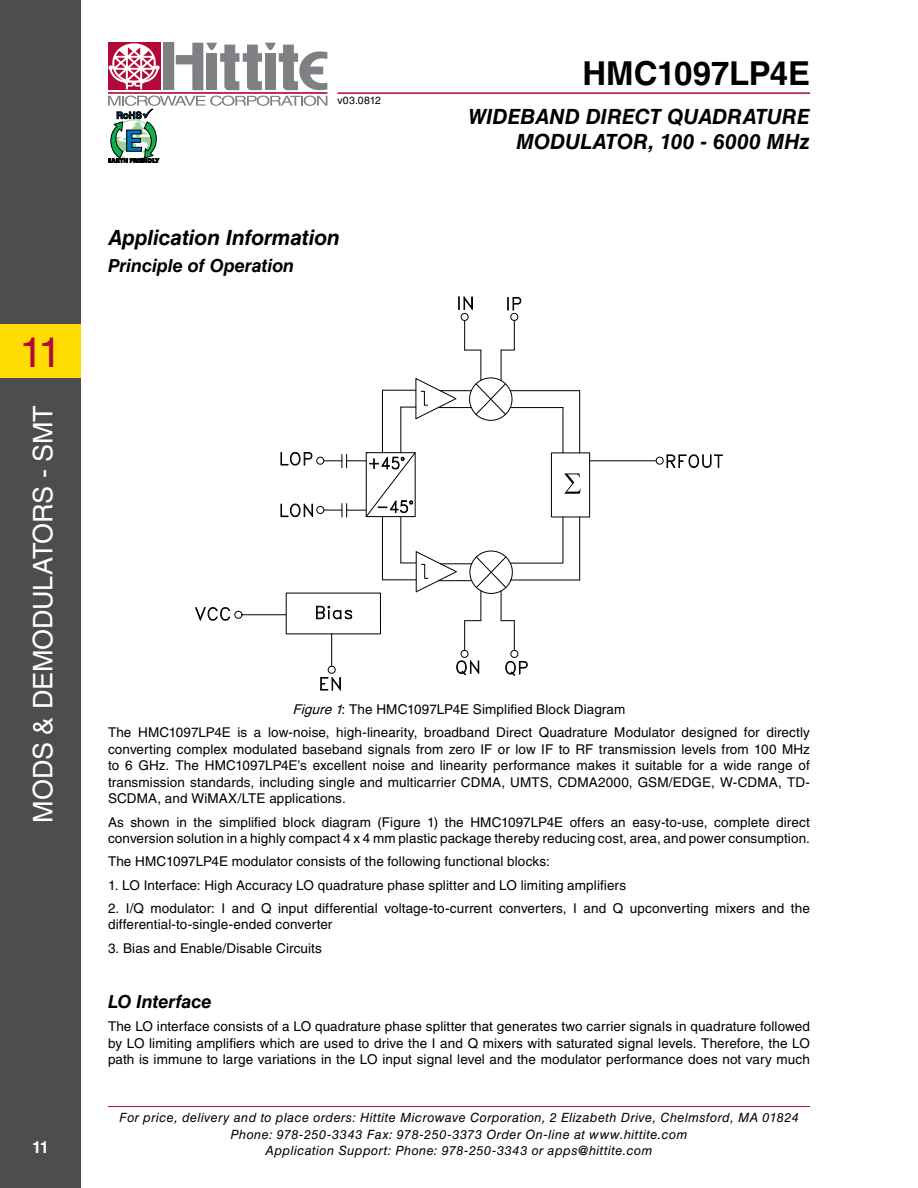
<style>
.page{position:relative;width:918px;height:1188px;background:#fff}
.page>*{position:absolute;margin:0;border:0;box-sizing:border-box;transform-origin:0 0}
.t1{font:42px "Helvetica LT Std";color:#b30838}
.t2{font:700 33px "Helvetica LT Std";letter-spacing:-.01em;color:#000}
.t3{font:27px "Helvetica LT Std";letter-spacing:-.005em;color:#fff}
.t4{font:italic 700 21px/25.2px "Helvetica LT Std";letter-spacing:-.005em;color:#000;text-align:right}
.t5{font:italic 700 18px "Helvetica LT Std";letter-spacing:-.005em;color:#000}
.t6{font:700 16.5px "Helvetica LT Std";color:#fff}
.t7{font:13.5px/16.5px "Helvetica LT Std";letter-spacing:.01em;color:#000;text-align:justify}
.t8{font:italic 12.75px/16.5px "Helvetica LT Std";letter-spacing:.035em;color:#000;text-align:center}
.t9{font:10.5px "Helvetica LT Std";letter-spacing:.025em;color:#000}
.s1{font-style:italic}
</style>
<div class="page">
<div style="left:0;top:0;width:81px;height:1188px;background:#4d4d4f"></div>
<div style="left:0;top:324px;width:81px;height:54px;background:#fd0"></div>
<hr style="left:108px;top:1106px;width:702px;height:1px;background:#b30838">
<hr style="left:338px;top:92px;width:472px;height:2px;background:#b30838">
<div style="left:163px;top:43px;width:11px;height:47px;background:#7e8083"></div>
<div style="left:108px;top:43px;width:52px;height:47px;background:#b30838"></div>
<hr style="left:108px;top:92px;width:219px;height:2px;background:#b30838">
<svg style="left:176px;top:43px;width:151px;height:47px"></svg>
<svg style="left:108px;top:43px;width:52px;height:46px"></svg>
<svg style="left:108px;top:96px;width:219px;height:67px"></svg>
<svg style="left:656px;top:454px;width:67px;height:14px"></svg>
<svg style="left:316px;top:605px;width:37px;height:15px"></svg>
<svg style="left:195px;top:606px;width:92px;height:15px"></svg>
<svg style="left:320px;top:666px;width:21px;height:25px"></svg>
<hr style="left:331px;top:634px;width:1px;height:32px;background:#000">
<hr style="left:590px;top:460px;width:66px;height:1px;background:#000">
<svg style="left:564px;top:473px;width:17px;height:21px"></svg>
<div style="left:551px;top:452px;width:39px;height:65px;border:1px solid #000"></div>
<hr style="left:579px;top:517px;width:1px;height:63px;background:#000">
<svg style="left:469px;top:516px;width:95px;height:78px"></svg>
<hr style="left:510px;top:580px;width:70px;height:1px;background:#000">
<hr style="left:563px;top:408px;width:1px;height:45px;background:#000">
<hr style="left:579px;top:391px;width:1px;height:62px;background:#000">
<hr style="left:510px;top:407px;width:53px;height:1px;background:#000">
<hr style="left:510px;top:390px;width:70px;height:1px;background:#000">
<hr style="left:438px;top:580px;width:34px;height:1px;background:#000">
<hr style="left:440px;top:563px;width:32px;height:1px;background:#000">
<hr style="left:382px;top:517px;width:1px;height:63px;background:#000">
<hr style="left:400px;top:517px;width:1px;height:46px;background:#000">
<hr style="left:382px;top:579px;width:34px;height:1px;background:#000">
<svg style="left:401px;top:550px;width:57px;height:43px"></svg>
<hr style="left:400px;top:407px;width:1px;height:46px;background:#000">
<hr style="left:382px;top:390px;width:1px;height:63px;background:#000">
<hr style="left:382px;top:390px;width:34px;height:1px;background:#000">
<hr style="left:501px;top:591px;width:1px;height:30px;background:#000">
<hr style="left:481px;top:591px;width:1px;height:30px;background:#000">
<svg style="left:280px;top:451px;width:136px;height:67px"></svg>
<svg style="left:401px;top:296px;width:121px;height:125px"></svg>
<svg style="left:501px;top:620px;width:27px;height:56px"></svg>
<svg style="left:456px;top:620px;width:25px;height:56px"></svg>
<h1 class="t1" style="left:20px;top:328px;width:43px">11</h1>
<h3 class="t3" style="left:27px;top:823px;width:419px;rotate:-90deg">MODS &amp; DEMODULATORS - SMT</h3>
<p class="t6" style="left:32px;top:1137px;width:18px">11</p>
<p class="t9" style="left:337px;top:94px;width:45px">v03.0812</p>
<h3 class="t4" style="left:108px;top:224px;width:233px">Application Information</h3>
<h3 class="t5" style="left:108px;top:255px;width:188px">Principle of Operation</h3>
<h2 class="t2" style="left:582px;top:54px;width:229px">HMC1097LP4E</h2>
<h3 class="t4" style="left:468px;top:104px;width:343px">WIDEBAND DIRECT QUADRATURE<br>MODULATOR, 100 - 6000 MHz</h3>
<p class="t7" style="left:108px;top:698px;width:703px;line-height:23.2px;text-align:center"><span class="s1">Figure1</span>: The HMC1097LP4E Simplified Block Diagram<br>The HMC1097LP4E is a low-noise, high-linearity, broadband Direct Quadrature Modulator designed for directly</p>
<p class="t7" style="left:108px;top:741px;width:704px">converting complex modulated baseband signals from zero IF or low IF to RF transmission levels from 100 MHz to 6 GHz. The HMC1097LP4E’s excellent noise and linearity performance makes it suitable for a wide range of transmission standards, including single and multicarrier CDMA, UMTS, CDMA2000, GSM/EDGE, W-CDMA, TD-SCDMA, and WiMAX/LTE applications.</p>
<p class="t7" style="left:108px;top:814px;width:703px">As shown in the simplified block diagram (Figure 1) the HMC1097LP4E offers an easy-to-use, complete direct conversion solution in a highly compact 4 x 4 mm plastic package thereby reducing cost, area, and power consumption.</p>
<p class="t7" style="left:108px;top:853px;width:443px">The HMC1097LP4E modulator consists of the following functional blocks:</p>
<p class="t7" style="left:108px;top:877px;width:520px">1. LO Interface: High Accuracy LO quadrature phase splitter and LO limiting amplifiers</p>
<p class="t7" style="left:108px;top:900px;width:703px">2. I/Q modulator: I and Q input differential voltage-to-current converters, I and Q upconverting mixers and the differential-to-single-ended converter</p>
<p class="t7" style="left:108px;top:940px;width:215px">3. Bias and Enable/Disable Circuits</p>
<h3 class="t5" style="left:108px;top:991px;width:105px">LO Interface</h3>
<p class="t7" style="left:108px;top:1018px;width:704px">The LO interface consists of a LO quadrature phase splitter that generates two carrier signals in quadrature followed by LO limiting amplifiers which are used to drive the I and Q mixers with saturated signal levels. Therefore, the LO path is immune to large variations in the LO input signal level and the modulator performance does not vary much</p>
<p class="t8" style="left:119px;top:1110px;width:681px">For price, delivery and to place orders: Hittite Microwave Corporation, 2 Elizabeth Drive, Chelmsford, MA 01824<br>Phone: 978-250-3343 Fax: 978-250-3373 Order On-line at www.hittite.com<br>Application Support: Phone: 978-250-3343 or apps@hittite.com</p>
</div>
